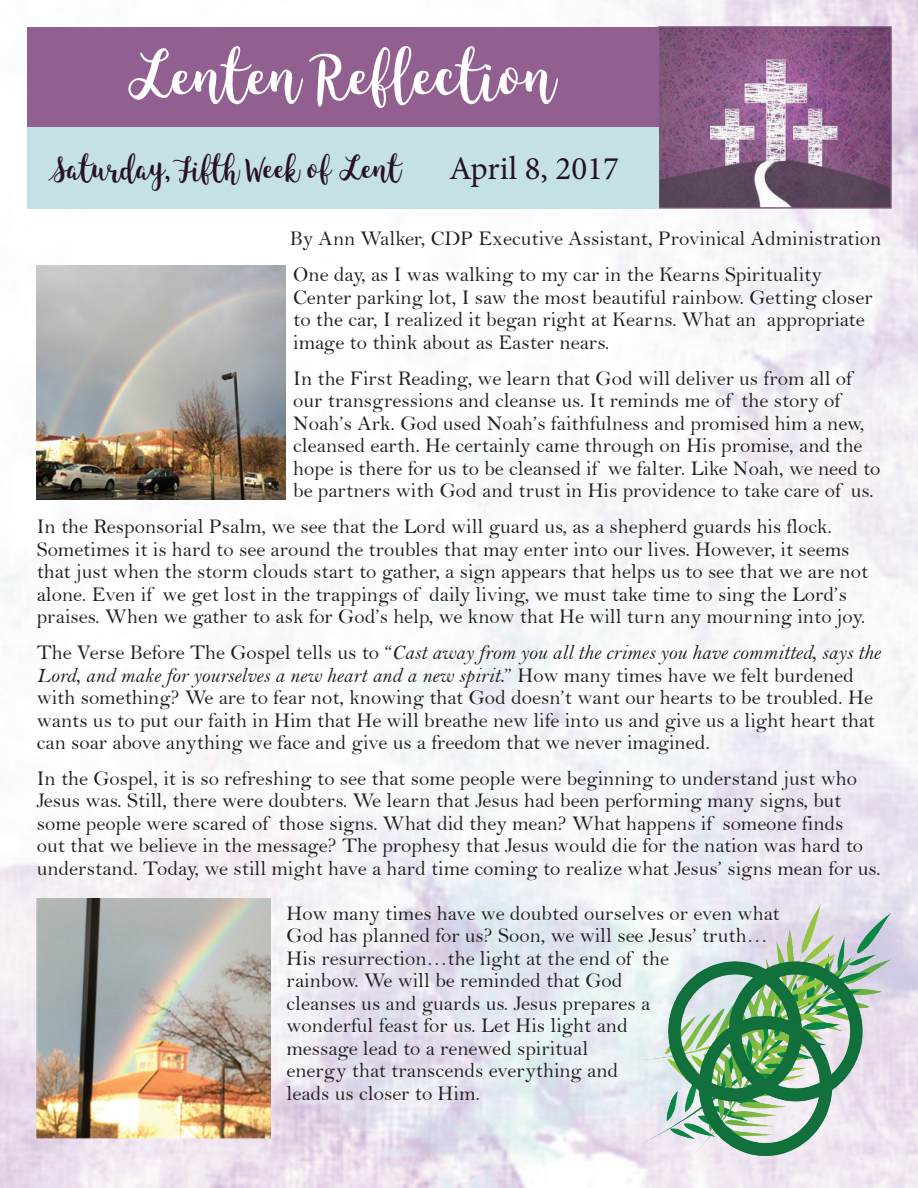
<style>
.page{position:relative;width:918px;height:1188px;background:#fff}
.page>*{position:absolute;margin:0;border:0;box-sizing:border-box;transform-origin:0 0}
.t1{font:52.5px "King Basil Lite";color:#fff}
.t2{font:33px "Minion Pro";color:#281128}
.t3{font:27px "King Basil Lite";color:#281128}
.t4{font:21px/22.5px "Bell";color:#231f20}
.t5{font:21px/22.5px "Bell MT Italic";color:#231f20}
.s1{font-family:"Bell"}
</style>
<div class="page">
<img style="left:0;top:0;width:918px;height:1188px">
<img style="left:642px;top:904px;width:249px;height:252px">
<img style="left:661px;top:29px;width:228px;height:177px">
<div style="left:658px;top:26px;width:234px;height:183px;border:2px solid #60275b"></div>
<div style="left:28px;top:28px;width:630px;height:179px;background:#916090"></div>
<div style="left:27px;top:27px;width:632px;height:181px;border:2px solid #8f6090"></div>
<div style="left:27px;top:127px;width:632px;height:82px;background:#c4e2e6"></div>
<img style="left:37px;top:266px;width:249px;height:234px">
<img style="left:37px;top:899px;width:233px;height:240px">
<h1 class="t1" style="left:129px;top:39px;width:429px">Lenten Reflection</h1>
<p class="t3" style="left:51px;top:150px;width:352px">Saturday, Fifth Week of Lent</p>
<h2 class="t2" style="left:449px;top:147px;width:171px">April 8, 2017</h2>
<p class="t4" style="left:290px;top:220px;width:593px;line-height:36px">By Ann Walker, CDP Executive Assistant, Provinical Administration<br>One day, as I was walking to my car in the Kearns Spirituality</p>
<p class="t4" style="left:293px;top:286px;width:581px">Center parking lot, I saw the most beautiful rainbow. Getting closer to the car, I realized it began right at Kearns. What an appropriate image to think about as Easter nears.</p>
<p class="t4" style="left:293px;top:367px;width:589px">In the First Reading, we learn that God will deliver us from all of our transgressions and cleanse us. It reminds me of the story of Noah’s Ark. God used Noah’s faithfulness and promised him a new, cleansed earth. He certainly came through on His promise, and the hope is there for us to be cleansed if we falter. Like Noah, we need to be partners with God and trust in His providence to take care of us.</p>
<p class="t4" style="left:37px;top:515px;width:833px">In the Responsorial Psalm, we see that the Lord will guard us, as a shepherd guards his flock.<br>Sometimes it is hard to see around the troubles that may enter into our lives. However, it seems that just when the storm clouds start to gather, a sign appears that helps us to see that we are not alone. Even if we get lost in the trappings of daily living, we must take time to sing the Lord’s praises. When we gather to ask for God’s help, we know that He will turn any mourning into joy.</p>
<p class="t5" style="left:37px;top:641px;width:845px"><span class="s1">The Verse Before The Gospel tells us to “</span>Cast away from you all the crimes you have committed, says the<br>Lord, and make for yourselves a new heart and a new spirit.<span class="s1">” How many times have we felt burdened</span></p>
<p class="t4" style="left:37px;top:686px;width:840px;text-align:justify">with something? We are to fear not, knowing that God doesn’t want our hearts to be troubled. He wants us to put our faith in Him that He will breathe new life into us and give us a light heart that can soar above anything we face and give us a freedom that we never imagined.</p>
<p class="t4" style="left:37px;top:767px;width:845px">In the Gospel, it is so refreshing to see that some people were beginning to understand just who Jesus was. Still, there were doubters. We learn that Jesus had been performing many signs, but some people were scared of those signs. What did they mean? What happens if someone finds<br>out that we believe in the message? The prophesy that Jesus would die for the nation was hard to understand. Today, we still might have a hard time coming to realize what Jesus’ signs mean for us.</p>
<p class="t4" style="left:286px;top:902px;width:495px">How many times have we doubted ourselves or even what God has planned for us? Soon, we will see Jesus’ truth… His resurrection…the light at the end of the<br>rainbow. We will be reminded that God<br>cleanses us and guards us. Jesus prepares a<br>wonderful feast for us. Let His light and<br>message lead to a renewed spiritual<br>energy that transcends everything and<br>leads us closer to Him.</p>
</div>
